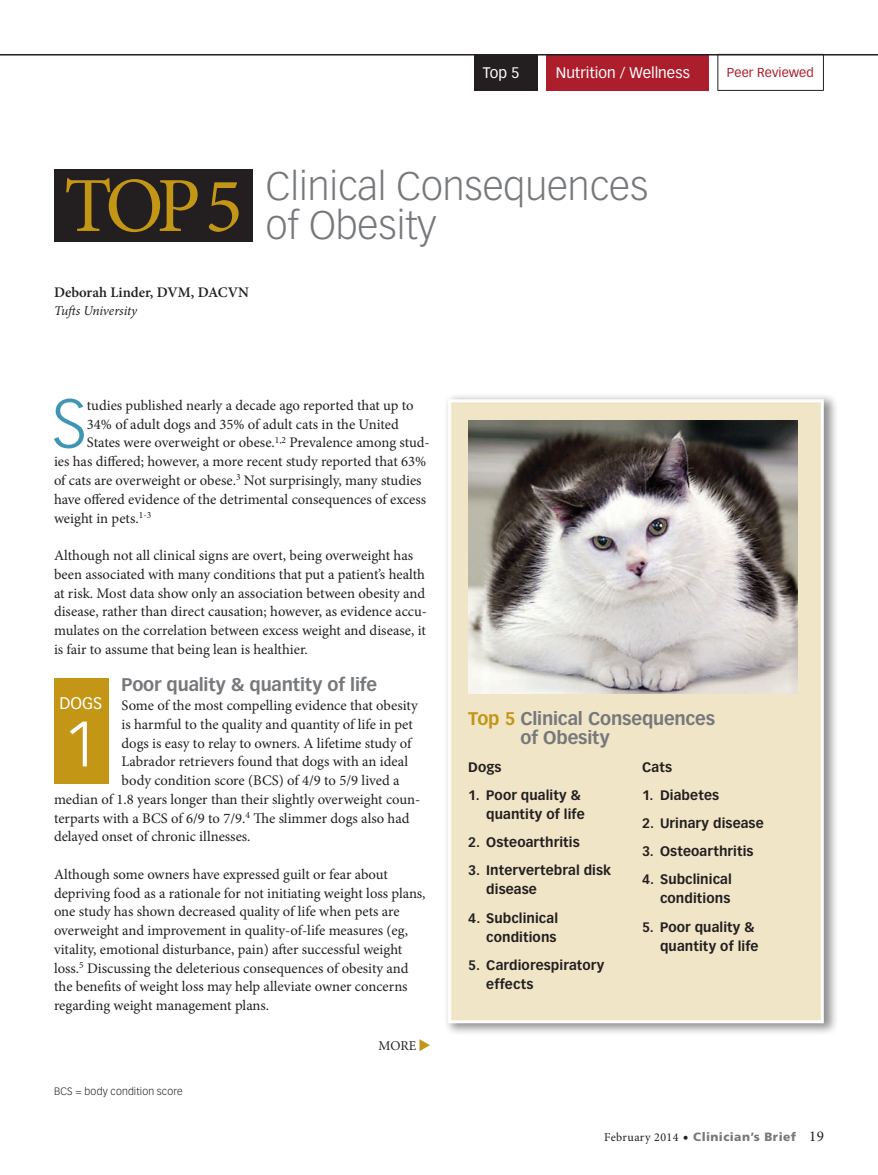
<style>
.page{position:relative;width:878px;height:1175px;background:#fff}
.page>*{position:absolute;margin:0;border:0;box-sizing:border-box;transform-origin:0 0}
.t1{font:78px "Minion Pro";color:#c39616}
.Body_Minion_Pro{font:300 67.35px "Vectora LT Std";color:#3f96b4}
.t2{font:300 63px "Vectora LT Std";color:#fff}
.head_article{font:300 39px "Vectora LT Std";color:#76787b}
.Head_A{font:700 18px/18.8px "Vectora LT Std";letter-spacing:-.01em;color:#76787b}
.t3{font:16.5px "Vectora LT Std";color:#fff}
.t4{font:15px "Vectora LT Std";color:#fff}
.Body_Minion_Pro-2{font:14.7px/18.8px "Minion Pro";letter-spacing:-.01em;color:#231f20}
.Byline{font:600 14.7px "Minion Pro";color:#231f20}
.t5{font:700 13.5px/19.2px "Vectora LT Std";letter-spacing:.005em;color:#231f20;text-align:right}
.Byline_Affiliation{font:italic 13.5px "Minion Pro";letter-spacing:-.01em;color:#231f20}
.t6{font:13.5px "Minion";color:#231f20}
.t7{font:12.75px "Vectora LT Std";letter-spacing:.005em;color:#ac1e2c}
.t8{font:900 12px "Frutiger";letter-spacing:.035em;color:#76787b}
.Footnote{font:300 10.5px "Vectora LT Std";letter-spacing:.015em;color:#231f20}
.s1{color:#c39616}
.s2{font-family:"Minion Pro";font-weight:400;color:#231f20}
.s3{font-family:"Minion Pro";font-weight:400;font-size:15px;color:#231f20}
</style>
<div class="page">
<svg style="left:419px;top:1039px;width:11px;height:12px"></svg>
<div style="left:474px;top:54px;width:63px;height:36px;background:#231f20"></div>
<div style="left:546px;top:54px;width:162px;height:36px;background:#ac1e2c"></div>
<hr style="left:717px;top:55px;width:1px;height:35px;background:#231f20">
<hr style="left:823px;top:55px;width:1px;height:35px;background:#231f20">
<hr style="left:717px;top:90px;width:106px;height:1px;background:#231f20">
<div style="left:443px;top:393px;width:395px;height:643px;background:#231f20;opacity:.5"></div>
<div style="left:448px;top:399px;width:375px;height:624px;background:#f1e5c8;border:3px solid #fff"></div>
<img style="left:468px;top:421px;width:329px;height:272px">
<div style="left:54px;top:678px;width:54px;height:105px;background:#c39616"></div>
<div style="left:54px;top:170px;width:198px;height:72px;background:#231f20"></div>
<hr style="left:0;top:54px;width:878px;height:2px;background:#231f20">
<p class="t4" style="left:483px;top:64px;width:38px">Top 5</p>
<p class="t4" style="left:555px;top:64px;width:136px">Nutrition / Wellness</p>
<p class="t7" style="left:726px;top:65px;width:88px">Peer Reviewed</p>
<p class="t1" style="left:64px;top:154px;width:180px">TOP 5</p>
<p class="Byline" style="left:54px;top:282px;width:196px">Deborah Linder, DVM, DACVN</p>
<p class="Byline_Affiliation" style="left:54px;top:302px;width:85px">Tufts University</p>
<p class="head_article" style="left:266px;top:163px;width:384px">Clinical Consequences</p>
<p class="head_article" style="left:266px;top:202px;width:172px">of Obesity</p>
<p class="Body_Minion_Pro" style="left:52px;top:384px;width:36px">S</p>
<p class="Body_Minion_Pro-2" style="left:87px;top:396px;width:328px">tudies published nearly a decade ago reported that up to</p>
<p class="Body_Minion_Pro-2" style="left:87px;top:415px;width:313px">34% of adult dogs and 35% of adult cats in the United</p>
<p class="Body_Minion_Pro-2" style="left:87px;top:433px;width:344px">States were overweight or obese.<sup>1,2</sup> Prevalence among stud-</p>
<p class="Body_Minion_Pro-2" style="left:54px;top:452px;width:374px">ies has differed; however, a more recent study reported that 63%</p>
<p class="Body_Minion_Pro-2" style="left:54px;top:471px;width:369px">of cats are overweight or obese.<sup>3</sup> Not surprisingly, many studies</p>
<p class="Body_Minion_Pro-2" style="left:54px;top:490px;width:373px">have offered evidence of the detrimental consequences of excess</p>
<p class="Body_Minion_Pro-2" style="left:54px;top:508px;width:99px">weight in pets.<sup>1-3</sup></p>
<p class="Body_Minion_Pro-2" style="left:54px;top:546px;width:374px">Although not all clinical signs are overt, being overweight has been associated with many conditions that put a patient’s health at risk. Most data show only an association between obesity and disease, rather than direct causation; however, as evidence accu&shy;mulates on the correlation between excess weight and disease, it is fair to assume that being lean is healthier.</p>
<p class="Head_A" style="left:122px;top:675px;width:257px">Poor quality &amp; quantity of life</p>
<p class="Body_Minion_Pro-2" style="left:122px;top:696px;width:298px">Some of the most compelling evidence that obesity</p>
<p class="Body_Minion_Pro-2" style="left:122px;top:715px;width:293px">is harmful to the quality and quantity of life in pet</p>
<p class="Body_Minion_Pro-2" style="left:122px;top:733px;width:291px">dogs is easy to relay to owners. A lifetime study of</p>
<p class="Body_Minion_Pro-2" style="left:122px;top:752px;width:288px">Labrador retrievers found that dogs with an ideal</p>
<p class="Body_Minion_Pro-2" style="left:122px;top:771px;width:279px">body condition score (BCS) of 4/9 to 5/9 lived a</p>
<p class="Body_Minion_Pro-2" style="left:54px;top:790px;width:368px">median of 1.8 years longer than their slightly overweight coun-</p>
<p class="Body_Minion_Pro-2" style="left:54px;top:808px;width:357px">terparts with a BCS of 6/9 to 7/9.<sup>4</sup> The slimmer dogs also had</p>
<p class="Body_Minion_Pro-2" style="left:54px;top:827px;width:198px">delayed onset of chronic illnesses.</p>
<p class="Body_Minion_Pro-2" style="left:54px;top:865px;width:373px">Although some owners have expressed guilt or fear about depriving food as a rationale for not initiating weight loss plans, one study has shown decreased quality of life when pets are overweight and improvement in quality-of-life measures (eg, vitality, emotional disturbance, pain) after successful weight loss.<sup>5</sup> Discussing the deleterious consequences of obesity and the benefits of weight loss may help alleviate owner concerns regarding weight management plans.</p>
<p class="t3" style="left:60px;top:693px;width:44px">DOGS</p>
<p class="t2" style="left:65px;top:707px;width:34px">1</p>
<p class="Footnote" style="left:54px;top:1085px;width:130px">BCS = body condition score</p>
<p class="t6" style="left:378px;top:1038px;width:39px">MORE</p>
<p class="Head_A" style="left:520px;top:709px;width:196px;text-indent:-52px"><span class="s1">Top 5</span> Clinical Consequences of Obesity</p>
<p class="t5" style="left:468px;top:757px;width:35px">Dogs</p>
<p class="t5" style="left:468px;top:785px;width:118px">1. Poor quality &amp; quantity of life</p>
<p class="t5" style="left:468px;top:832px;width:113px">2. Osteoarthritis</p>
<p class="t5" style="left:486px;top:861px;width:126px;text-align:left;text-indent:-18px">3. Intervertebral disk disease</p>
<p class="t5" style="left:468px;top:908px;width:91px">4. Subclinical conditions</p>
<p class="t5" style="left:486px;top:955px;width:120px;text-align:left;text-indent:-18px">5. Cardiorespiratory effects</p>
<p class="t5" style="left:642px;top:757px;width:31px">Cats</p>
<p class="t5" style="left:642px;top:785px;width:79px">1. Diabetes</p>
<p class="t5" style="left:642px;top:813px;width:123px">2. Urinary disease</p>
<p class="t5" style="left:642px;top:841px;width:113px">3. Osteoarthritis</p>
<p class="t5" style="left:642px;top:870px;width:91px">4. Subclinical conditions</p>
<p class="t5" style="left:642px;top:917px;width:118px">5. Poor quality &amp; quantity of life</p>
<p class="t8" style="left:604px;top:1129px;width:221px"><span class="s2">February 2014</span> <span class="s3">•</span> Clinician’s Brief <span class="s3">19</span></p>
</div>
